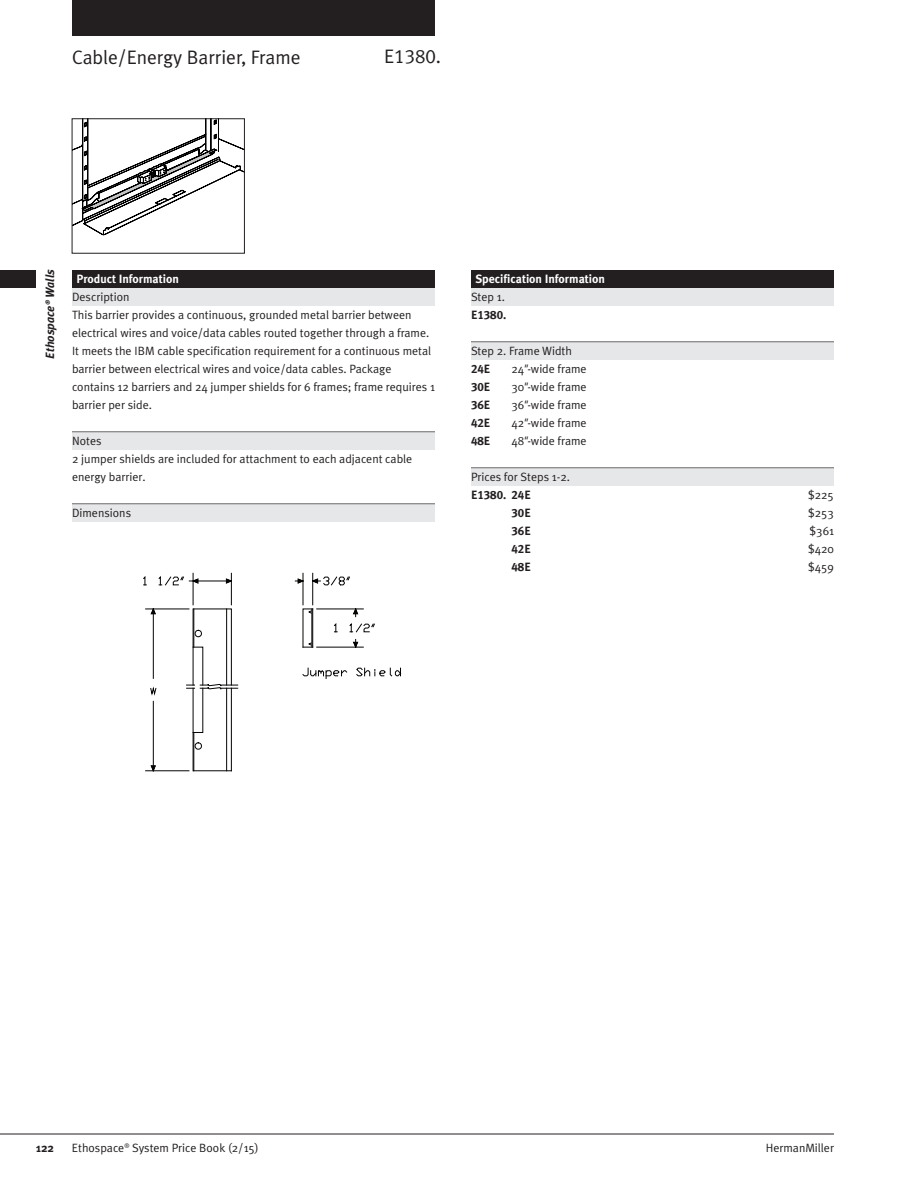
<style>
.page{position:relative;width:918px;height:1188px;background:#fff}
.page>*{position:absolute;margin:0;border:0;box-sizing:border-box;transform-origin:0 0}
.t1{font:19.5px "Meta HM";color:#231f20}
.t2{font:19.5px "Meta Caps HM";color:#231f20}
.t3{font:12px/18px "Meta HM";color:#231f20}
.t4{font:700 12px "Meta HM";color:#fff}
.t5{font:700 12px "Meta Caps HM";color:#231f20}
.t6{font:italic 700 12px "Meta HM";color:#231f20}
.t7{font:700 12px "Meta HM";color:#231f20}
.s1{font-style:italic}
</style>
<div class="page">
<div style="left:72px;top:270px;width:363px;height:18px;background:#231f20"></div>
<div style="left:72px;top:288px;width:363px;height:18px;background:#e6e7e9"></div>
<div style="left:72px;top:432px;width:363px;height:18px;background:#e6e7e9"></div>
<div style="left:72px;top:504px;width:363px;height:18px;background:#e6e7e9"></div>
<div style="left:471px;top:270px;width:363px;height:18px;background:#231f20"></div>
<div style="left:471px;top:288px;width:363px;height:18px;background:#e6e7e9"></div>
<div style="left:471px;top:342px;width:363px;height:18px;background:#e6e7e9"></div>
<div style="left:471px;top:468px;width:363px;height:18px;background:#e6e7e9"></div>
<svg style="left:303px;top:609px;width:10px;height:39px"></svg>
<hr style="left:312px;top:609px;width:1px;height:38px;background:#040503">
<hr style="left:193px;top:573px;width:1px;height:32px;background:#040503">
<hr style="left:231px;top:573px;width:1px;height:32px;background:#040503">
<svg style="left:193px;top:578px;width:5px;height:6px"></svg>
<svg style="left:226px;top:578px;width:6px;height:6px"></svg>
<hr style="left:189px;top:581px;width:42px;height:1px;background:#040503">
<svg style="left:143px;top:576px;width:3px;height:10px"></svg>
<svg style="left:159px;top:576px;width:25px;height:10px"></svg>
<hr style="left:303px;top:573px;width:1px;height:32px;background:#040503">
<hr style="left:312px;top:573px;width:1px;height:32px;background:#040503">
<svg style="left:295px;top:578px;width:8px;height:6px"></svg>
<svg style="left:312px;top:577px;width:38px;height:9px"></svg>
<hr style="left:317px;top:647px;width:46px;height:1px;background:#040503">
<svg style="left:353px;top:608px;width:5px;height:9px"></svg>
<svg style="left:353px;top:639px;width:5px;height:9px"></svg>
<hr style="left:317px;top:609px;width:46px;height:1px;background:#040503">
<svg style="left:334px;top:623px;width:3px;height:10px"></svg>
<svg style="left:350px;top:623px;width:25px;height:10px"></svg>
<div style="left:193px;top:609px;width:39px;height:76px;border:1px solid #040503"></div>
<svg style="left:195px;top:630px;width:7px;height:7px"></svg>
<hr style="left:226px;top:609px;width:1px;height:76px;background:#040503">
<svg style="left:187px;top:647px;width:51px;height:124px"></svg>
<hr style="left:194px;top:732px;width:1px;height:39px;background:#040503">
<hr style="left:194px;top:609px;width:1px;height:38px;background:#040503">
<hr style="left:146px;top:609px;width:43px;height:1px;background:#040503">
<hr style="left:146px;top:771px;width:43px;height:1px;background:#040503">
<svg style="left:151px;top:608px;width:5px;height:6px"></svg>
<svg style="left:151px;top:765px;width:5px;height:7px"></svg>
<hr style="left:153px;top:609px;width:1px;height:69px;background:#040503">
<hr style="left:153px;top:701px;width:1px;height:70px;background:#040503">
<svg style="left:150px;top:687px;width:6px;height:8px"></svg>
<svg style="left:303px;top:668px;width:44px;height:10px"></svg>
<svg style="left:356px;top:668px;width:45px;height:8px"></svg>
<div style="left:72px;top:0;width:363px;height:36px;background:#231f20"></div>
<svg style="left:74px;top:121px;width:169px;height:114px"></svg>
<hr style="left:0;top:1134px;width:834px;height:1px;background:#231f20">
<div style="left:0;top:270px;width:36px;height:18px;background:#231f20"></div>
<h1 class="t1" style="left:72px;top:49px;width:230px">Cable/Energy Barrier, Frame</h1>
<h1 class="t2" style="left:384px;top:46px;width:58px">E1380.</h1>
<p class="t6" style="left:43px;top:359px;width:91px;rotate:-90deg">Ethospace® Walls</p>
<p class="t4" style="left:76px;top:272px;width:104px">Product Information</p>
<p class="t3" style="left:72px;top:288px;width:364px">Description<br>This barrier provides a continuous, grounded metal barrier between electrical wires and voice/data cables routed together through a frame.<br>It meets the IBM cable specification requirement for a continuous metal barrier between electrical wires and voice/data cables. Package contains 12 barriers and 24 jumper shields for 6 frames; frame requires 1 barrier per side.</p>
<p class="t3" style="left:72px;top:432px;width:342px">Notes<br>2 jumper shields are included for attachment to each adjacent cable energy barrier.</p>
<p class="t3" style="left:72px;top:504px;width:61px">Dimensions</p>
<p class="t4" style="left:476px;top:272px;width:131px">Specification Information</p>
<p class="t3" style="left:471px;top:288px;width:35px">Step 1.</p>
<p class="t5" style="left:471px;top:308px;width:37px">E1380.</p>
<p class="t3" style="left:471px;top:342px;width:102px">Step 2. Frame Width</p>
<p class="t5" style="left:471px;top:362px;width:21px">24E</p>
<p class="t3" style="left:512px;top:360px;width:77px">24<span class="s1">"</span>-wide frame</p>
<p class="t5" style="left:471px;top:380px;width:21px">30E</p>
<p class="t3" style="left:512px;top:378px;width:77px">30<span class="s1">"</span>-wide frame</p>
<p class="t5" style="left:471px;top:398px;width:21px">36E</p>
<p class="t3" style="left:512px;top:396px;width:77px">36<span class="s1">"</span>-wide frame</p>
<p class="t5" style="left:471px;top:416px;width:21px">42E</p>
<p class="t3" style="left:512px;top:414px;width:77px">42<span class="s1">"</span>-wide frame</p>
<p class="t5" style="left:471px;top:434px;width:21px">48E</p>
<p class="t3" style="left:512px;top:432px;width:77px">48<span class="s1">"</span>-wide frame</p>
<p class="t3" style="left:471px;top:468px;width:100px">Prices for Steps 1-2.</p>
<p class="t5" style="left:471px;top:488px;width:61px">E1380. 24E</p>
<p class="t3" style="left:808px;top:486px;width:27px">$225</p>
<p class="t5" style="left:512px;top:506px;width:21px">30E</p>
<p class="t3" style="left:808px;top:504px;width:27px">$253</p>
<p class="t5" style="left:512px;top:524px;width:21px">36E</p>
<p class="t3" style="left:810px;top:522px;width:26px">$361</p>
<p class="t5" style="left:512px;top:542px;width:21px">42E</p>
<p class="t3" style="left:808px;top:540px;width:27px">$420</p>
<p class="t5" style="left:512px;top:560px;width:21px">48E</p>
<p class="t3" style="left:808px;top:558px;width:27px">$459</p>
<p class="t7" style="left:36px;top:1141px;width:19px">122</p>
<p class="t3" style="left:72px;top:1139px;width:188px">Ethospace® System Price Book (2/15)</p>
<p class="t3" style="left:766px;top:1139px;width:70px">HermanMiller</p>
</div>
